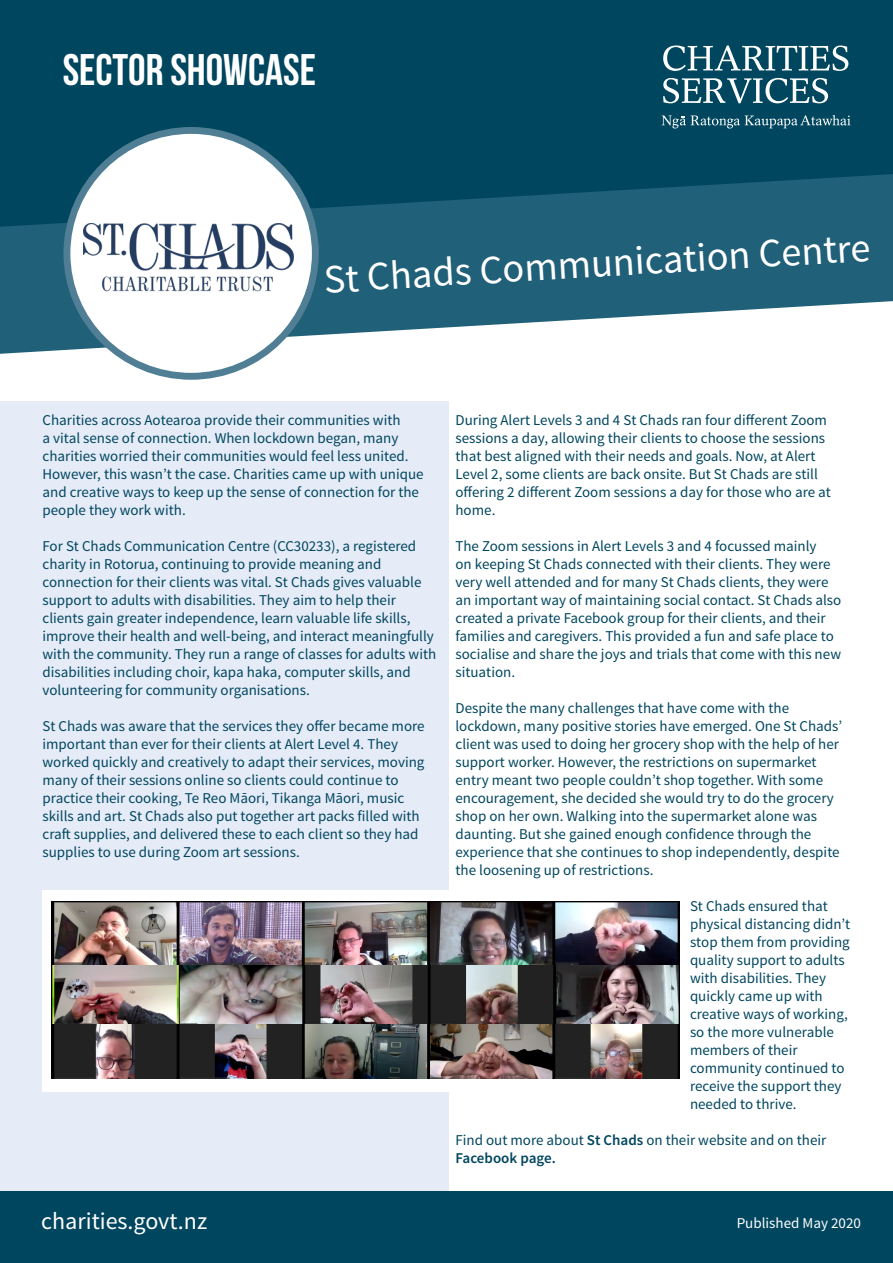
<style>
.page{position:relative;width:893px;height:1263px;background:#fff}
.page>*{position:absolute;margin:0;border:0;box-sizing:border-box;transform-origin:0 0}
.Subtitle{font:44.25px "Bebas Neue";color:#fff}
.t1{font:40.35px "Source Sans Pro";color:#fff}
.t2{font:24px "Source Sans Pro";color:#fff}
.t3{font:15px/18px "Source Sans Pro";color:#00465f}
.t4{font:15px "Source Sans Pro";color:#fff}
.s1{font-weight:600}
</style>
<div class="page">
<div style="left:0;top:402px;width:448px;height:861px;background:#e5ebf7"></div>
<div style="left:0;top:0;width:893px;height:300px;background:#00465f"></div>
<svg style="left:663px;top:46px;width:185px;height:25px"></svg>
<svg style="left:663px;top:78px;width:165px;height:25px"></svg>
<svg style="left:662px;top:115px;width:188px;height:13px"></svg>
<svg style="left:0;top:174px;width:893px;height:180px;fill:#206079"></svg>
<div style="left:67px;top:130px;width:248px;height:246px;background:#fff;border-radius:50%"></div>
<img style="left:83px;top:223px;width:210px;height:69px">
<div style="left:64px;top:127px;width:255px;height:253px;border:7px solid #507e95;border-radius:50%"></div>
<div style="left:0;top:1192px;width:893px;height:71px;background:#00465f"></div>
<div style="left:43px;top:890px;width:647px;height:201px;background:#fff"></div>
<img style="left:51px;top:1023px;width:628px;height:55px">
<img style="left:51px;top:965px;width:628px;height:58px">
<img style="left:51px;top:901px;width:628px;height:64px">
<p class="Subtitle" style="left:63px;top:45px;width:255px">SECTOR SHOWCASE</p>
<p class="t1" style="left:323px;top:252px;width:549px;rotate:-3deg">St Chads Communication Centre</p>
<p class="t3" style="left:43px;top:411px;width:383px">Charities across Aotearoa provide their communities with<br>a vital sense of connection. When lockdown began, many charities worried their communities would feel less united.<br>However, this wasn’t the case. Charities came up with unique and creative ways to keep up the sense of connection for the people they work with.</p>
<p class="t3" style="left:43px;top:537px;width:395px">For St Chads Communication Centre (CC30233), a registered charity in Rotorua, continuing to provide meaning and connection for their clients was vital. St Chads gives valuable support to adults with disabilities. They aim to help their clients gain greater independence, learn valuable life skills, improve their health and well-being, and interact meaningfully with the community. They run a range of classes for adults with disabilities including choir, kapa haka, computer skills, and volunteering for community organisations.</p>
<p class="t3" style="left:43px;top:717px;width:384px">St Chads was aware that the services they offer became more important than ever for their clients at Alert Level 4. They worked quickly and creatively to adapt their services, moving many of their sessions online so clients could continue to practice their cooking, Te Reo Māori, Tikanga Māori, music skills and art. St Chads also put together art packs filled with craft supplies, and delivered these to each client so they had supplies to use during Zoom art sessions.</p>
<p class="t3" style="left:455px;top:411px;width:377px">During Alert Levels 3 and 4 St Chads ran four different Zoom sessions a day, allowing their clients to choose the sessions that best aligned with their needs and goals. Now, at Alert Level 2, some clients are back onsite. But St Chads are still offering 2 different Zoom sessions a day for those who are at home.</p>
<p class="t3" style="left:455px;top:537px;width:387px">The Zoom sessions in Alert Levels 3 and 4 focussed mainly<br>on keeping St Chads connected with their clients. They were very well attended and for many St Chads clients, they were an important way of maintaining social contact. St Chads also created a private Facebook group for their clients, and their families and caregivers. This provided a fun and safe place to socialise and share the joys and trials that come with this new situation.</p>
<p class="t3" style="left:455px;top:699px;width:388px">Despite the many challenges that have come with the lockdown, many positive stories have emerged. One St Chads’ client was used to doing her grocery shop with the help of her support worker. However, the restrictions on supermarket entry meant two people couldn’t shop together. With some encouragement, she decided she would try to do the grocery shop on her own. Walking into the supermarket alone was daunting. But she gained enough confidence through the experience that she continues to shop independently, despite the loosening up of restrictions.</p>
<p class="t3" style="left:690px;top:897px;width:162px">St Chads ensured that physical distancing didn’t stop them from providing quality support to adults with disabilities. They quickly came up with creative ways of working, so the more vulnerable members of their community continued to receive the support they needed to thrive.</p>
<p class="t3" style="left:455px;top:1131px;width:372px">Find out more about <span class="s1">St Chads</span> on their website and on their<br><span class="s1">Facebook page.</span></p>
<p class="t2" style="left:41px;top:1206px;width:168px">charities.govt.nz</p>
<p class="t4" style="left:737px;top:1214px;width:126px">Published May 2020</p>
</div>
